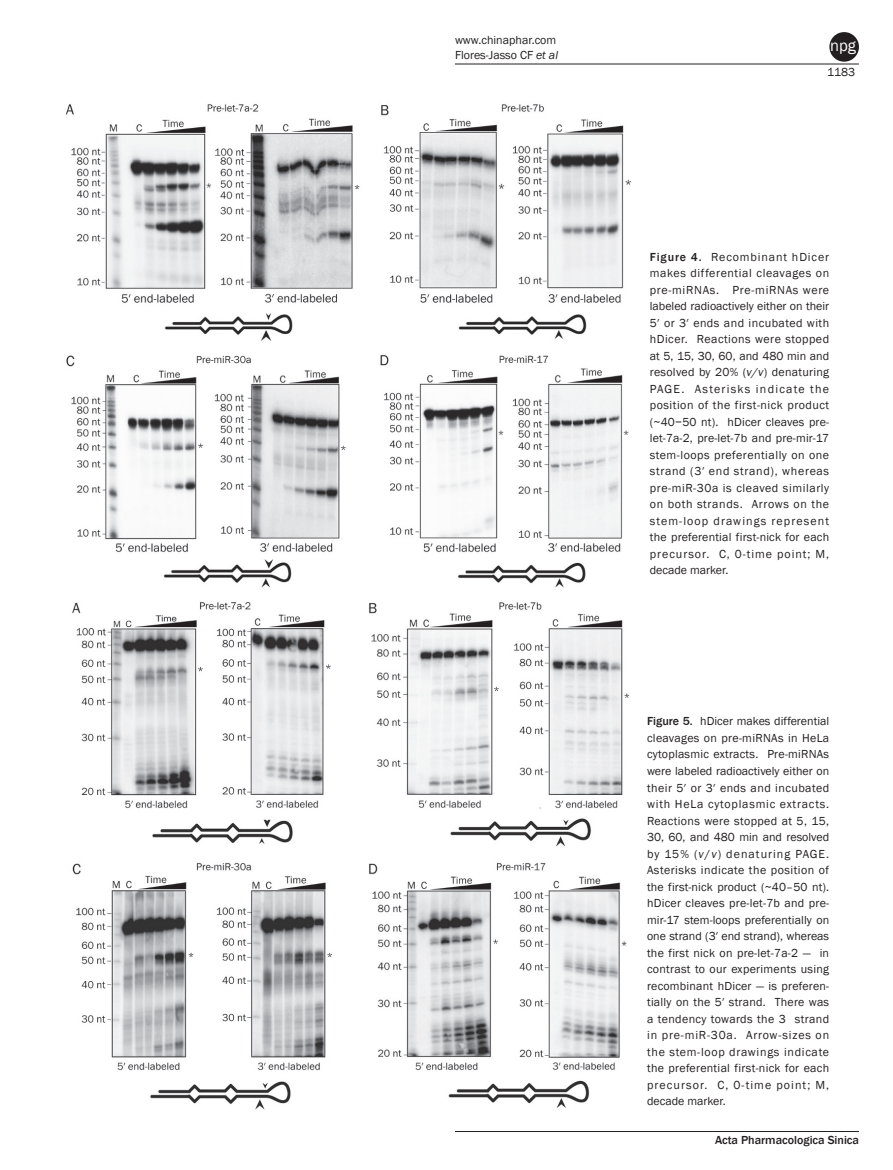
<style>
.page{position:relative;width:893px;height:1170px;background:#fff}
.page>*{position:absolute;margin:0;border:0;box-sizing:border-box;transform-origin:0 0}
.t1{font:16.5px "Franklin Gothic Book 2";color:#fff}
.t2{font:12px/16.5px "Franklin Gothic Book 2";letter-spacing:.025em;color:#231f20;text-align:justify}
.t3{font:12px/16.5px "Franklin Gothic";letter-spacing:.02em;color:#231f20;text-align:justify}
.t4{font:12px/16.5px "Franklin Gothic";color:#231f20}
.t5{font:12px/15px "Franklin Gothic Book 2";color:#231f20}
.t6{font:12px/16.5px "Franklin Gothic Book 2";letter-spacing:.005em;color:#231f20}
.t7{font:12px "Franklin Gothic";letter-spacing:.05em;color:#231f20}
.t8{font:12px "Franklin Gothic";letter-spacing:.055em;color:#231f20}
.t9{font:12px "Franklin Gothic Book 2";letter-spacing:.08em;color:#231f20}
.t10{font:12px "Franklin Gothic Book 2";letter-spacing:.09em;color:#231f20}
.t11{font:12px "Franklin Gothic Book 2";letter-spacing:.075em;color:#231f20}
.t12{font:500 12px "Franklin Gothic";color:#231f20}
.s1{font-family:"Franklin Gothic";font-style:italic}
.s2{font-family:"Franklin Gothic Medium 2"}
.s3{font-family:"Franklin Gothic Book 2"}
.s4{font-style:italic}
</style>
<div class="page">
<hr style="left:455px;top:64px;width:404px;height:1px;background:#231f20">
<hr style="left:455px;top:1131px;width:404px;height:1px;background:#231f20">
<div style="left:829px;top:32px;width:30px;height:30px;background:#231f20;border-radius:50%"></div>
<img style="left:66px;top:104px;width:565px;height:484px">
<img style="left:72px;top:602px;width:558px;height:508px">
<p class="t5" style="left:455px;top:32px;width:105px">www.chinaphar.com<br>Flores-Jasso CF <span class="s1">et al</span></p>
<h1 class="t1" style="left:830px;top:35px;width:27px">npg</h1>
<p class="t2" style="left:827px;top:64px;width:29px">1183</p>
<p class="t11" style="left:650px;top:249px;width:181px"><span class="s2">Figure 4.</span> Recombinant hDicer</p>
<p class="t7" style="left:650px;top:266px;width:181px">makes differential cleavages on</p>
<p class="t5" style="left:650px;top:282px;width:181px;line-height:16.5px">pre-miRNAs. Pre-miRNAs were labeled radioactively either on their</p>
<p class="t3" style="left:650px;top:315px;width:181px">5′ or 3′ ends and incubated with</p>
<p class="t2" style="left:650px;top:331px;width:181px">hDicer. Reactions were stopped at 5, 15, 30, 60, and 480 min and resolved by 20% (<span class="s1">v/v</span>) denaturing</p>
<p class="t3" style="left:650px;top:381px;width:181px">PAGE. Asterisks indicate the position of the first-nick product (~40−50 nt). hDicer cleaves pre-</p>
<p class="t2" style="left:650px;top:430px;width:181px">let-7a-2, pre-let-7b and pre-mir-17 stem-loops preferentially on one</p>
<p class="t8" style="left:650px;top:464px;width:181px">strand (3′ end strand), whereas</p>
<p class="t2" style="left:650px;top:480px;width:181px">pre-miR-30a is cleaved similarly on both strands. Arrows on the stem-loop drawings represent</p>
<p class="t3" style="left:650px;top:529px;width:181px">the preferential first-nick for each</p>
<p class="t9" style="left:650px;top:546px;width:181px">precursor. C, 0-time point; M,</p>
<p class="t4" style="left:650px;top:562px;width:80px">decade marker.</p>
<p class="t4" style="left:647px;top:713px;width:184px"><span class="s2">Figure 5.</span> hDicer makes differential</p>
<p class="t2" style="left:647px;top:730px;width:184px">cleavages on pre-miRNAs in HeLa cytoplasmic extracts. Pre-miRNAs were labeled radioactively either on</p>
<p class="t3" style="left:647px;top:779px;width:184px">their 5′ or 3′ ends and incubated</p>
<p class="t2" style="left:647px;top:796px;width:184px">with HeLa cytoplasmic extracts.<br>Reactions were stopped at 5, 15, 30, 60, and 480 min and resolved</p>
<p class="t3" style="left:647px;top:845px;width:184px"><span class="s3">by 15% (</span><span class="s4">v</span><span class="s3">/</span><span class="s4">v</span>) denaturing PAGE.<br>Asterisks indicate the position of the first-nick product (~40–50 nt).</p>
<p class="t6" style="left:647px;top:895px;width:184px">hDicer cleaves pre-let-7b and pre&shy;mir-17 stem-loops preferentially on</p>
<p class="t4" style="left:647px;top:928px;width:184px">one strand (3′ end strand), whereas the first nick on pre-let-7a-2 ― in</p>
<p class="t2" style="left:647px;top:961px;width:184px">contrast to our experiments using</p>
<p class="t3" style="left:647px;top:977px;width:184px">recombinant hDicer ― is preferen&shy;tially on the 5′ strand. There was</p>
<p class="t2" style="left:647px;top:1010px;width:184px">a tendency towards the 3 strand in pre-miR-30a. Arrow-sizes on the stem-loop drawings indicate</p>
<p class="t3" style="left:647px;top:1060px;width:184px">the preferential first-nick for each</p>
<p class="t10" style="left:647px;top:1077px;width:184px">precursor. C, 0-time point; M,</p>
<p class="t4" style="left:647px;top:1093px;width:80px">decade marker.</p>
<p class="t12" style="left:715px;top:1132px;width:145px">Acta Pharmacologica Sinica</p>
</div>
